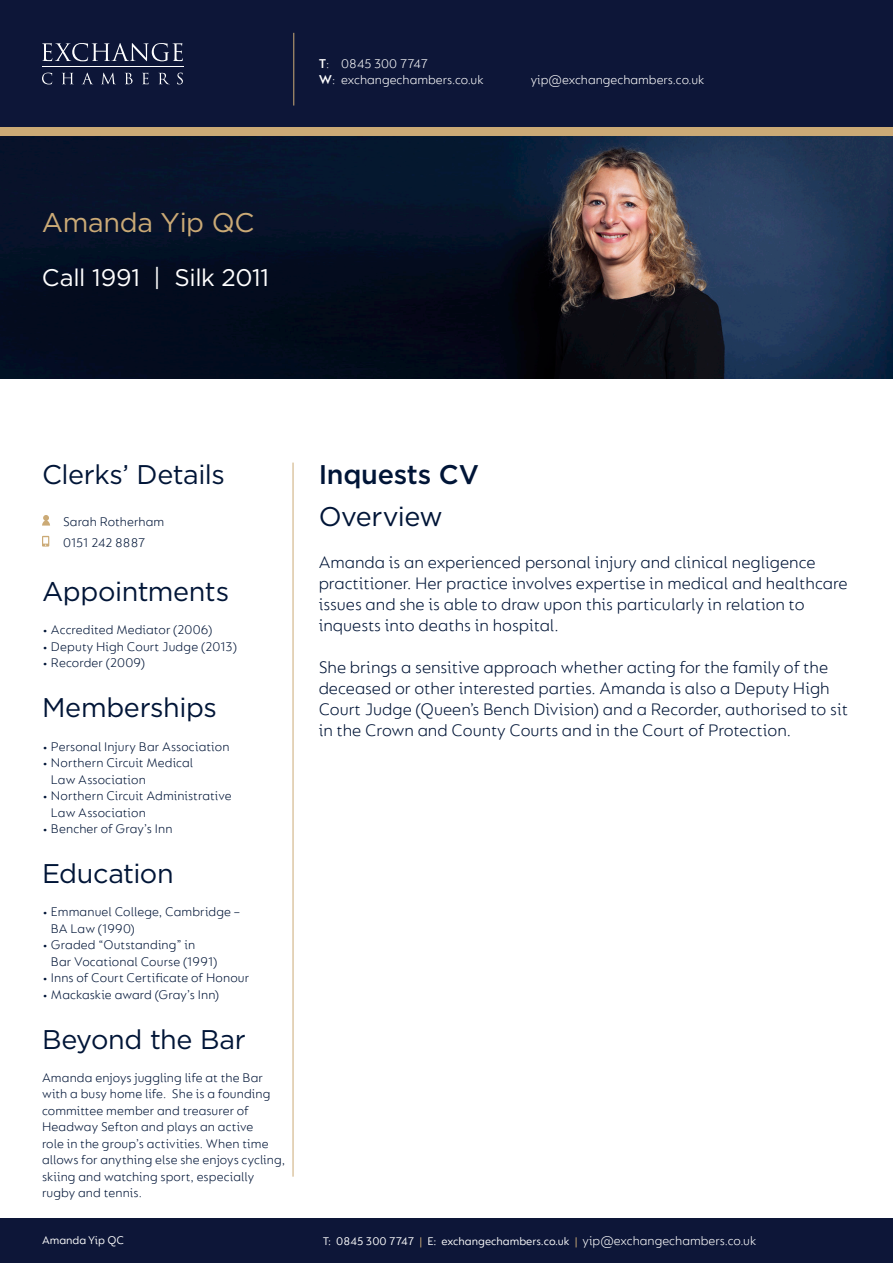
<style>
.page{position:relative;width:893px;height:1263px;background:#fff}
.page>*{position:absolute;margin:0;border:0;box-sizing:border-box;transform-origin:0 0}
.t1{font:27px "Gotham";letter-spacing:-.015em;color:#001537}
.t2{font:27px "Gotham";letter-spacing:-.01em;color:#cbaa76}
.t3{font:500 27px "Gotham";letter-spacing:-.01em;color:#001537}
.t4{font:24px "Gotham";letter-spacing:-.015em;color:#fff}
.t5{font:300 18px/21px "FS Lucas";color:#001537}
.t6{font:300 13.5px/16.5px "FS Lucas";letter-spacing:.005em;color:#001537}
.t7{font:300 13.5px/16.2px "FS Lucas";color:#fff}
.t8{font:12px "FS Lucas";color:#fff}
.s1{font-weight:600}
.s2{color:#cbaa76}
.s3{font-weight:300;font-size:13.5px}
</style>
<div class="page">
<div style="left:0;top:64px;width:893px;height:72px;background:#cbaa76"></div>
<div style="left:0;top:0;width:893px;height:127px;background:#0d1638"></div>
<div style="left:0;top:1219px;width:893px;height:44px;background:#0d1638"></div>
<hr style="left:42px;top:67px;width:142px;height:1px;background:#fff">
<svg style="left:42px;top:43px;width:141px;height:18px"></svg>
<svg style="left:42px;top:73px;width:10px;height:11px"></svg>
<svg style="left:62px;top:73px;width:11px;height:11px"></svg>
<svg style="left:82px;top:73px;width:11px;height:11px"></svg>
<svg style="left:102px;top:73px;width:13px;height:11px"></svg>
<svg style="left:125px;top:73px;width:8px;height:11px"></svg>
<svg style="left:142px;top:73px;width:7px;height:11px"></svg>
<svg style="left:159px;top:73px;width:10px;height:11px"></svg>
<svg style="left:177px;top:73px;width:6px;height:11px"></svg>
<hr style="left:293px;top:33px;width:1px;height:73px;background:#cbaa76">
<hr style="left:293px;top:463px;width:1px;height:714px;background:#cbaa76">
<img style="left:0;top:136px;width:893px;height:242px">
<svg style="left:42px;top:536px;width:7px;height:11px"></svg>
<svg style="left:42px;top:515px;width:8px;height:11px"></svg>
<p class="t2" style="left:42px;top:205px;width:214px">Amanda Yip QC</p>
<p class="t4" style="left:42px;top:262px;width:229px">Call 1991 | Silk 2011</p>
<p class="t7" style="left:319px;top:55px;width:166px"><span class="s1">T</span>: 0845 300 7747<br><span class="s1">W</span>: exchangechambers.co.uk</p>
<p class="t7" style="left:531px;top:71px;width:175px">yip@exchangechambers.co.uk</p>
<p class="t1" style="left:42px;top:457px;width:184px">Clerks’ Details</p>
<p class="t6" style="left:63px;top:510px;width:103px;line-height:21px">Sarah Rotherham<br>0151 242 8887</p>
<p class="t1" style="left:42px;top:574px;width:189px">Appointments</p>
<p class="t6" style="left:42px;top:621px;width:172px">• Accredited Mediator (2006)</p>
<p class="t6" style="left:42px;top:638px;width:196px">• Deputy High Court Judge (2013)</p>
<p class="t6" style="left:42px;top:654px;width:105px">• Recorder (2009)</p>
<p class="t1" style="left:42px;top:690px;width:176px">Memberships</p>
<p class="t6" style="left:42px;top:738px;width:189px">• Personal Injury Bar Association</p>
<p class="t6" style="left:51px;top:754px;width:144px;text-indent:-9px">• Northern Circuit Medical<br>Law Association</p>
<p class="t6" style="left:51px;top:787px;width:182px;text-indent:-9px">• Northern Circuit Administrative<br>Law Association</p>
<p class="t6" style="left:42px;top:820px;width:132px">• Bencher of Gray’s Inn</p>
<p class="t1" style="left:42px;top:856px;width:133px">Education</p>
<p class="t6" style="left:51px;top:903px;width:191px;text-indent:-9px">• Emmanuel College, Cambridge –<br>BA Law (1990)</p>
<p class="t6" style="left:51px;top:936px;width:168px;text-indent:-9px">• Graded “Outstanding” in<br>Bar Vocational Course (1991)</p>
<p class="t6" style="left:42px;top:969px;width:209px">• Inns of Court Certificate of Honour</p>
<p class="t6" style="left:42px;top:986px;width:179px">• Mackaskie award (Gray’s Inn)</p>
<p class="t1" style="left:42px;top:1022px;width:205px">Beyond the Bar</p>
<p class="t6" style="left:42px;top:1069px;width:245px">Amanda enjoys juggling life at the Bar with a busy home life. She is a founding committee member and treasurer of Headway Sefton and plays an active<br>role in the group’s activities. When time allows for anything else she enjoys cycling, skiing and watching sport, especially rugby and tennis.</p>
<p class="t3" style="left:319px;top:456px;width:162px">Inquests CV</p>
<p class="t1" style="left:319px;top:499px;width:126px">Overview</p>
<p class="t5" style="left:319px;top:551px;width:531px">Amanda is an experienced personal injury and clinical negligence practitioner. Her practice involves expertise in medical and healthcare issues and she is able to draw upon this particularly in relation to inquests into deaths in hospital.</p>
<p class="t5" style="left:319px;top:656px;width:531px">She brings a sensitive approach whether acting for the family of the deceased or other interested parties. Amanda is also a Deputy High Court Judge (Queen’s Bench Division) and a Recorder, authorised to sit in the Crown and County Courts and in the Court of Protection.</p>
<p class="t8" style="left:42px;top:1233px;width:84px">Amanda Yip QC</p>
<p class="t8" style="left:323px;top:1235px;width:435px">T: 0845 300 7747 <span class="s2">|</span> E: exchangechambers.co.uk <span class="s2">|</span> <span class="s3">yip@exchangechambers.co.uk</span></p>
</div>
